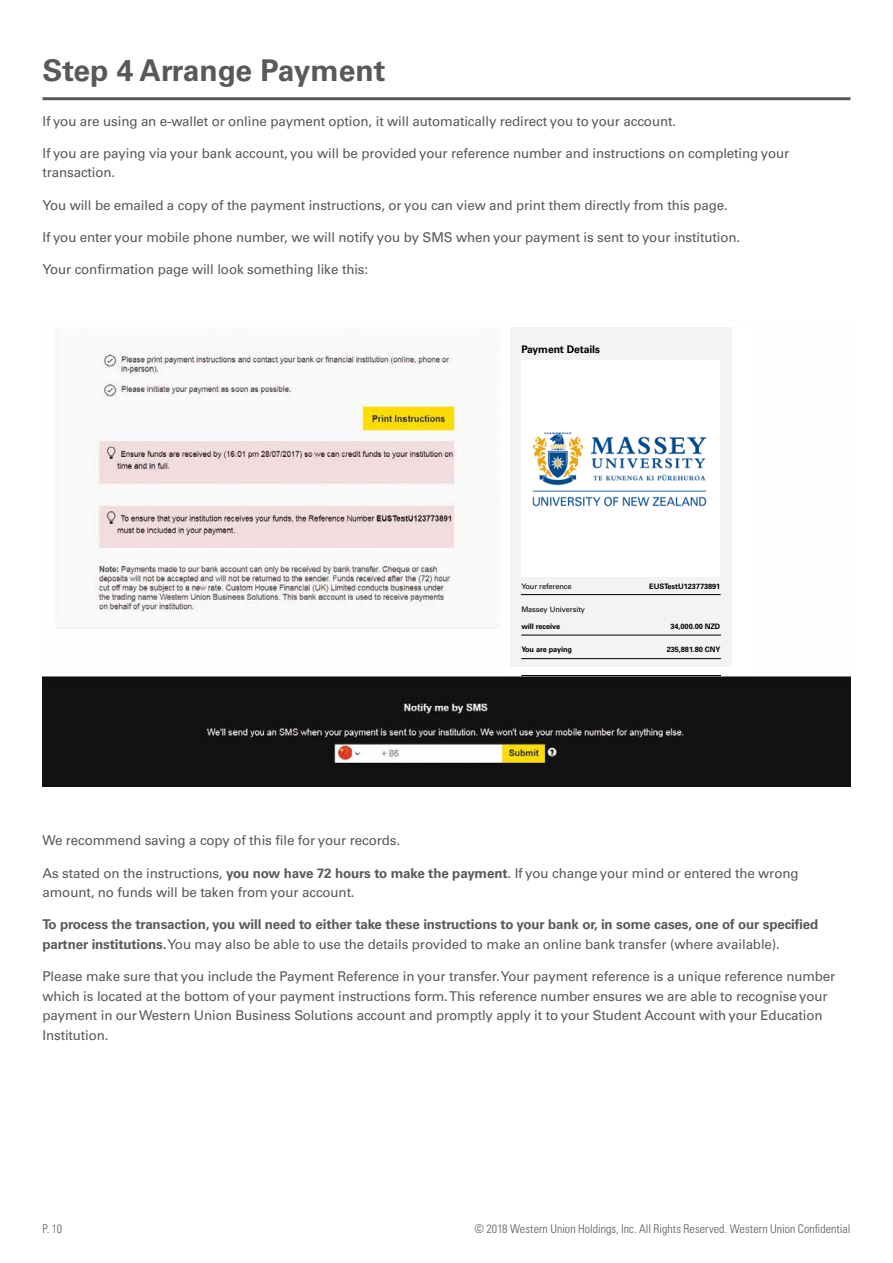
<style>
.page{position:relative;width:893px;height:1263px;background:#fff}
.page>*{position:absolute;margin:0;border:0;box-sizing:border-box;transform-origin:0 0}
.t1{font:700 30px "Univers LT Pro 65";color:#58595b}
.t2{font:13.5px/19.5px "Univers LT Pro 55 Roman";letter-spacing:-.01em;color:#58595b}
.t3{font:700 13.5px "Univers LT Pro 65";letter-spacing:-.01em;color:#58595b}
.t4{font:300 condensed 12px "Univers LT Std";letter-spacing:.005em;color:#58595b}
.t5{font:700 10.5px "Univers LT Pro 65";letter-spacing:-.01em;color:#000}
.t6{font:700 7.5px "Univers LT Pro 65";letter-spacing:-.01em;color:#000}
.t7{font:7.5px "Univers LT Pro 55 Roman";letter-spacing:-.01em;color:#000}
.s1{font-family:"Univers LT Pro 65";font-weight:700}
</style>
<div class="page">
<img style="left:43px;top:351px;width:807px;height:436px">
<div style="left:504px;top:323px;width:247px;height:350px;background:#fff"></div>
<div style="left:510px;top:327px;width:221px;height:339px;background:#f2f3f2"></div>
<div style="left:521px;top:360px;width:199px;height:216px;background:#fff"></div>
<hr style="left:43px;top:97px;width:807px;height:3px;background:#58595b">
<hr style="left:521px;top:675px;width:200px;height:1px;background:#000">
<hr style="left:521px;top:635px;width:200px;height:1px;background:#000">
<hr style="left:521px;top:594px;width:200px;height:1px;background:#000">
<hr style="left:521px;top:658px;width:200px;height:1px;background:#000">
<img style="left:532px;top:432px;width:175px;height:75px">
<h1 class="t1" style="left:43px;top:52px;width:344px">Step 4 Arrange Payment</h1>
<p class="t2" style="left:43px;top:111px;width:635px">If you are using an e-wallet or online payment option, it will automatically redirect you to your account.</p>
<p class="t2" style="left:43px;top:143px;width:748px">If you are paying via your bank account, you will be provided your reference number and instructions on completing your transaction.</p>
<p class="t2" style="left:43px;top:195px;width:687px">You will be emailed a copy of the payment instructions, or you can view and print them directly from this page.</p>
<p class="t2" style="left:43px;top:227px;width:699px">If you enter your mobile phone number, we will notify you by SMS when your payment is sent to your institution.</p>
<p class="t2" style="left:43px;top:260px;width:327px">Your confirmation page will look something like this:</p>
<p class="t5" style="left:521px;top:343px;width:80px">Payment Details</p>
<p class="t7" style="left:521px;top:581px;width:52px">Your reference</p>
<p class="t6" style="left:649px;top:581px;width:73px">EUSTestU123773891</p>
<p class="t7" style="left:521px;top:605px;width:65px">Massey University</p>
<p class="t6" style="left:521px;top:622px;width:40px">will receive</p>
<p class="t6" style="left:670px;top:622px;width:51px">34,000.00 NZD</p>
<p class="t6" style="left:521px;top:645px;width:52px">You are paying</p>
<p class="t6" style="left:667px;top:645px;width:55px">235,881.80 CNY</p>
<p class="t2" style="left:43px;top:831px;width:359px">We recommend saving a copy of this file for your records.</p>
<p class="t2" style="left:43px;top:863px;width:757px">As stated on the instructions, <span class="s1">you now have 72 hours to make the payment</span>. If you change your mind or entered the wrong amount, no funds will be taken from your account.</p>
<p class="t3" style="left:43px;top:916px;width:777px">To process the transaction, you will need to either take these instructions to your bank or, in some cases, one of our specified</p>
<p class="t2" style="left:43px;top:934px;width:739px"><span class="s1">partner institutions.</span> You may also be able to use the details provided to make an online bank transfer (where available).</p>
<p class="t2" style="left:43px;top:966px;width:794px">Please make sure that you include the Payment Reference in your transfer. Your payment reference is a unique reference number which is located at the bottom of your payment instructions form. This reference number ensures we are able to recognise your payment in our Western Union Business Solutions account and promptly apply it to your Student Account with your Education Institution.</p>
<p class="t4" style="left:43px;top:1222px;width:21px">P. 10</p>
<p class="t4" style="left:474px;top:1222px;width:378px">© 2018 Western Union Holdings, Inc. All Rights Reserved. Western Union Confidential</p>
</div>
